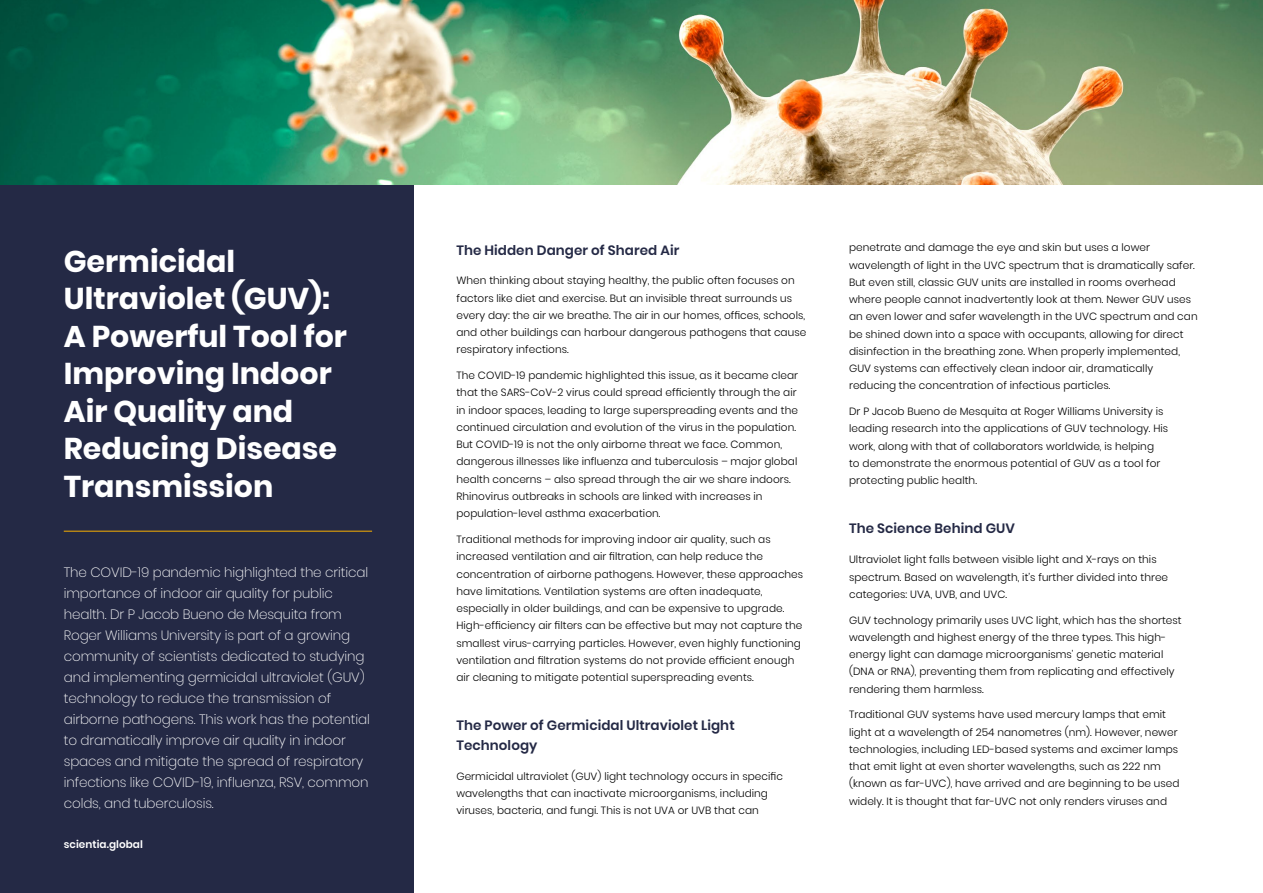
<style>
.page{position:relative;width:1263px;height:893px;background:#fff}
.page>*{position:absolute;margin:0;border:0;box-sizing:border-box;transform-origin:0 0}
.t1{font:700 30px/37.5px "Poppins";color:#fff}
.t2{font:200 13.5px/21px "Poppins";letter-spacing:-.01em;color:#fff}
.t3{font:600 13.5px/19.5px "Poppins";letter-spacing:.005em;color:#242945}
.t4{font:300 10.5px/17.2px "Poppins";letter-spacing:.005em;color:#000}
.t5{font:600 10.5px "Poppins";letter-spacing:.005em;color:#fff}
</style>
<div class="page">
<div style="left:0;top:0;width:414px;height:893px;background:#242945"></div>
<img style="left:0;top:0;width:1263px;height:185px">
<hr style="left:64px;top:531px;width:308px;height:1px;background:#f9b000">
<h1 class="t1" style="left:64px;top:243px;width:285px">Germicidal<br>Ultraviolet (GUV):<br>A Powerful Tool for<br>Improving Indoor<br>Air Quality and<br>Reducing Disease<br>Transmission</h1>
<p class="t2" style="left:64px;top:562px;width:308px">The COVID-19 pandemic highlighted the critical importance of indoor air quality for public health. Dr P Jacob Bueno de Mesquita from Roger Williams University is part of a growing community of scientists dedicated to studying and implementing germicidal ultraviolet (GUV) technology to reduce the transmission of airborne pathogens. This work has the potential to dramatically improve air quality in indoor spaces and mitigate the spread of respiratory infections like COVID-19, influenza, RSV, common colds, and tuberculosis.</p>
<p class="t5" style="left:64px;top:838px;width:81px">scientia.global</p>
<p class="t3" style="left:456px;top:240px;width:224px">The Hidden Danger of Shared Air</p>
<p class="t4" style="left:456px;top:272px;width:351px">When thinking about staying healthy, the public often focuses on factors like diet and exercise. But an invisible threat surrounds us every day: the air we breathe. The air in our homes, offices, schools, and other buildings can harbour dangerous pathogens that cause respiratory infections.</p>
<p class="t4" style="left:456px;top:367px;width:343px">The COVID-19 pandemic highlighted this issue, as it became clear that the SARS-CoV-2 virus could spread efficiently through the air in indoor spaces, leading to large superspreading events and the continued circulation and evolution of the virus in the population.<br>But COVID-19 is not the only airborne threat we face. Common, dangerous illnesses like influenza and tuberculosis – major global health concerns – also spread through the air we share indoors.<br>Rhinovirus outbreaks in schools are linked with increases in population-level asthma exacerbation.</p>
<p class="t4" style="left:456px;top:531px;width:348px">Traditional methods for improving indoor air quality, such as increased ventilation and air filtration, can help reduce the concentration of airborne pathogens. However, these approaches have limitations. Ventilation systems are often inadequate, especially in older buildings, and can be expensive to upgrade.<br>High-efficiency air filters can be effective but may not capture the smallest virus-carrying particles. However, even highly functioning ventilation and filtration systems do not provide efficient enough air cleaning to mitigate potential superspreading events.</p>
<p class="t3" style="left:456px;top:716px;width:280px">The Power of Germicidal Ultraviolet Light<br>Technology</p>
<p class="t4" style="left:456px;top:767px;width:328px">Germicidal ultraviolet (GUV) light technology occurs in specific wavelengths that can inactivate microorganisms, including viruses, bacteria, and fungi. This is not UVA or UVB that can</p>
<p class="t4" style="left:849px;top:239px;width:350px">penetrate and damage the eye and skin but uses a lower wavelength of light in the UVC spectrum that is dramatically safer.<br>But even still, classic GUV units are installed in rooms overhead where people cannot inadvertently look at them. Newer GUV uses an even lower and safer wavelength in the UVC spectrum and can be shined down into a space with occupants, allowing for direct disinfection in the breathing zone. When properly implemented, GUV systems can effectively clean indoor air, dramatically reducing the concentration of infectious particles.</p>
<p class="t4" style="left:849px;top:403px;width:321px">Dr P Jacob Bueno de Mesquita at Roger Williams University is leading research into the applications of GUV technology. His work, along with that of collaborators worldwide, is helping<br>to demonstrate the enormous potential of GUV as a tool for protecting public health.</p>
<p class="t3" style="left:849px;top:519px;width:167px">The Science Behind GUV</p>
<p class="t4" style="left:849px;top:551px;width:321px">Ultraviolet light falls between visible light and X-rays on this spectrum. Based on wavelength, it’s further divided into three categories: UVA, UVB, and UVC.</p>
<p class="t4" style="left:849px;top:611px;width:334px">GUV technology primarily uses UVC light, which has the shortest wavelength and highest energy of the three types. This high&shy;energy light can damage microorganisms’ genetic material (DNA or RNA), preventing them from replicating and effectively rendering them harmless.</p>
<p class="t4" style="left:849px;top:706px;width:332px">Traditional GUV systems have used mercury lamps that emit light at a wavelength of 254 nanometres (nm). However, newer technologies, including LED-based systems and excimer lamps that emit light at even shorter wavelengths, such as 222 nm (known as far-UVC), have arrived and are beginning to be used widely. It is thought that far-UVC not only renders viruses and</p>
</div>
